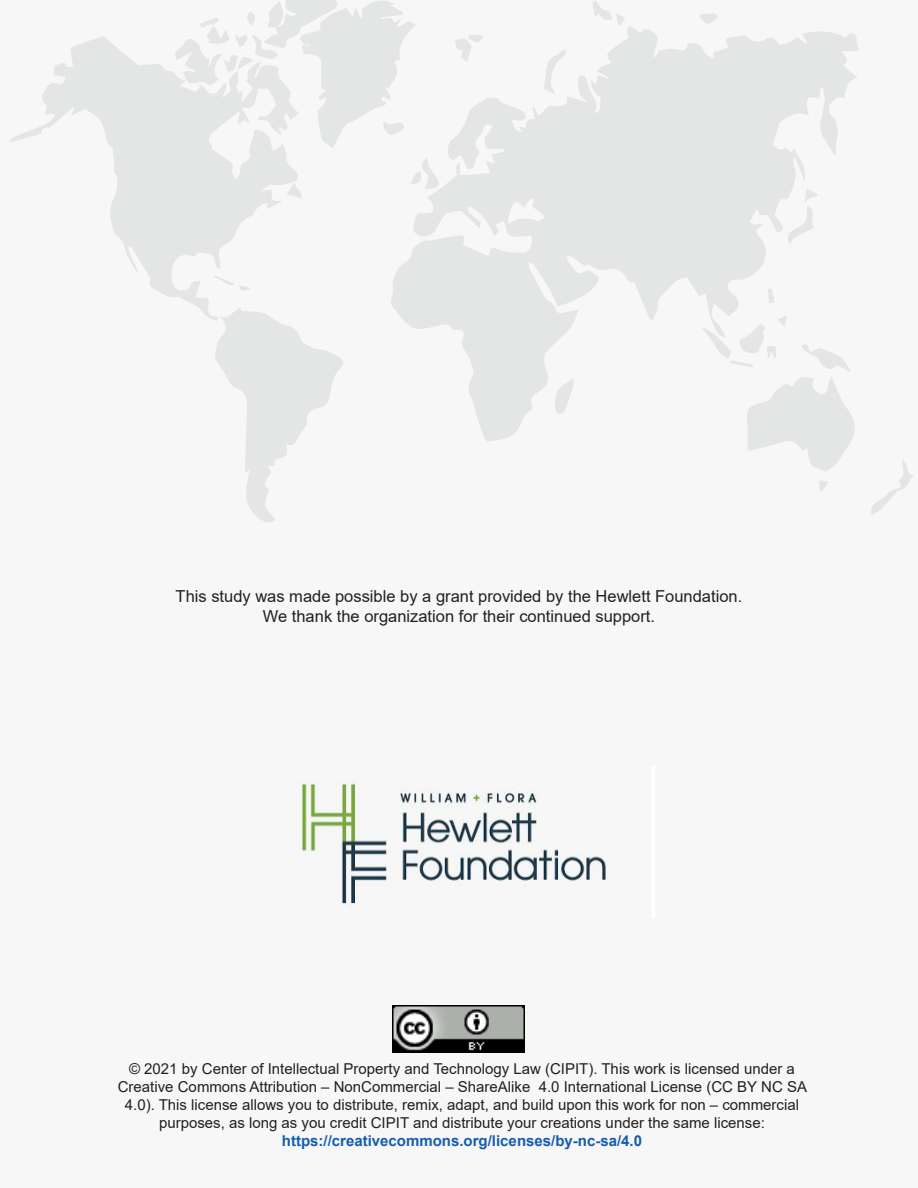
<style>
.page{position:relative;width:918px;height:1188px;background:#f7f7f7}
.page>*{position:absolute;margin:0;border:0;box-sizing:border-box;transform-origin:0 0}
.t1{font:16.5px "Arial";color:#231f20}
.t2{font:15px/18px "Arial";color:#231f20;text-align:center}
.t3{font:700 15px "Arial";color:#155db1}
</style>
<div class="page">
<img style="left:393px;top:1006px;width:132px;height:46px">
<img style="left:298px;top:780px;width:309px;height:128px">
<svg style="left:391px;top:26px;width:468px;height:415px;fill:#e4e5e5"></svg>
<svg style="left:10px;top:36px;width:288px;height:284px"></svg>
<svg style="left:215px;top:307px;width:128px;height:215px"></svg>
<svg style="left:871px;top:461px;width:43px;height:54px"></svg>
<svg style="left:555px;top:378px;width:19px;height:38px"></svg>
<svg style="left:544px;top:49px;width:23px;height:46px"></svg>
<svg style="left:699px;top:13px;width:18px;height:11px"></svg>
<svg style="left:287px;top:181px;width:15px;height:17px"></svg>
<svg style="left:454px;top:35px;width:29px;height:27px"></svg>
<svg style="left:410px;top:157px;width:29px;height:32px"></svg>
<svg style="left:786px;top:189px;width:32px;height:56px"></svg>
<svg style="left:174px;top:0;width:242px;height:148px"></svg>
<svg style="left:768px;top:288px;width:6px;height:15px"></svg>
<svg style="left:820px;top:480px;width:8px;height:12px"></svg>
<svg style="left:593px;top:1px;width:32px;height:24px"></svg>
<svg style="left:701px;top:315px;width:158px;height:156px"></svg>
<svg style="left:214px;top:275px;width:36px;height:20px"></svg>
<p class="t1" style="left:176px;top:585px;width:568px">This study was made possible by a grant provided by the Hewlett Foundation.</p>
<p class="t1" style="left:263px;top:605px;width:394px">We thank the organization for their continued support.</p>
<p class="t2" style="left:118px;top:1060px;width:691px">© 2021 by Center of Intellectual Property and Technology Law (CIPIT). This work is licensed under a Creative Commons Attribution – NonCommercial – ShareAlike 4.0 International License (CC BY NC SA 4.0). This license allows you to distribute, remix, adapt, and build upon this work for non – commercial purposes, as long as you credit CIPIT and distribute your creations under the same license:</p>
<p class="t3" style="left:282px;top:1130px;width:362px">https://creativecommons.org/licenses/by-nc-sa/4.0</p>
</div>
